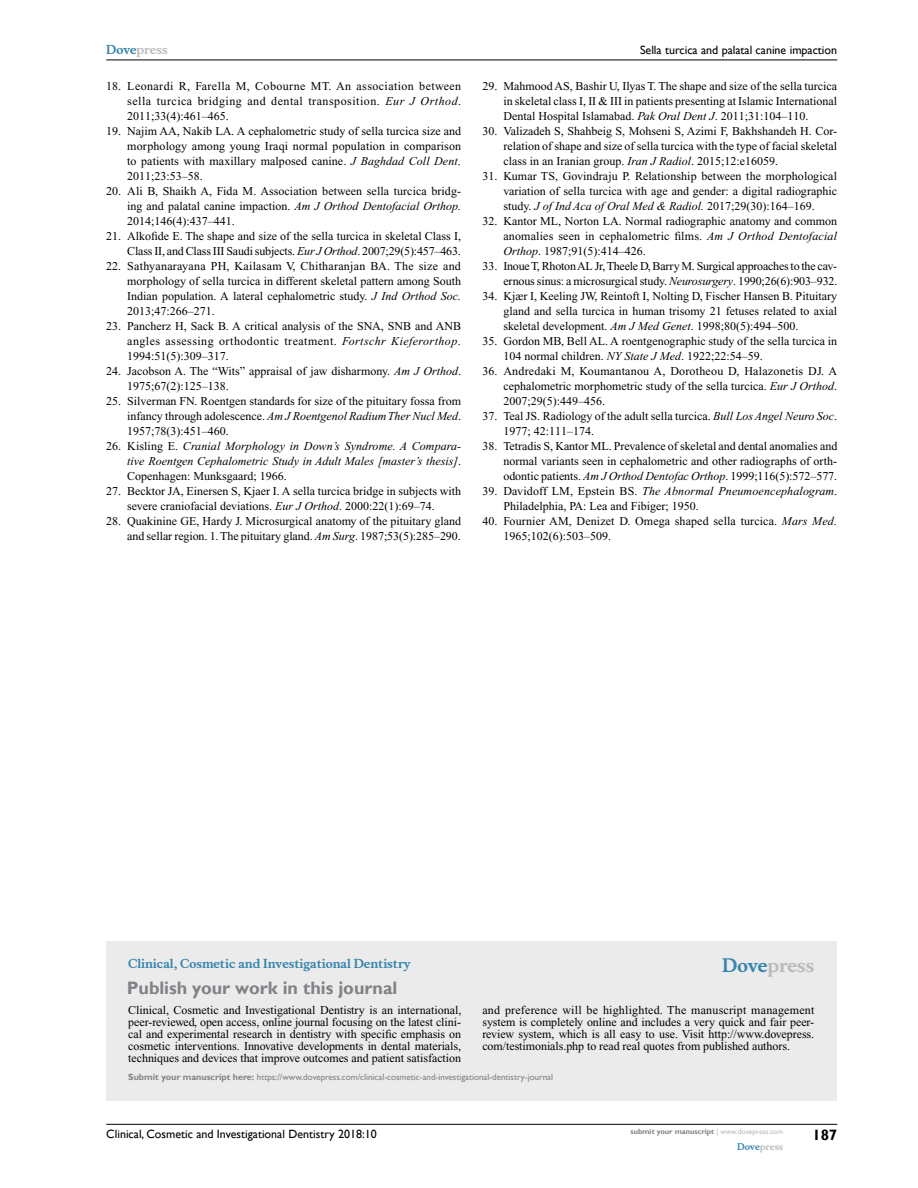
<style>
.page{position:relative;width:918px;height:1188px;background:#fff}
.page>*{position:absolute;margin:0;border:0;box-sizing:border-box;transform-origin:0 0}
.t1{font:700 18px "Gill Sans";color:#808285}
.t2{font:700 18px "Musee";color:#b8babc}
.t3{font:700 15px "Gill Sans";color:#000}
.t4{font:12px/15px "Times New Roman";color:#000;text-align:justify}
.t5{font:italic 12px/15px "Times New Roman";color:#000;text-align:justify}
.t6{font:12px/15px "Times New Roman";letter-spacing:-.02em;color:#000;text-align:right}
.t7{font:12px "Gill Sans";color:#000}
.t8{font:700 12px "Musee";color:#3785ad}
.t9{font:700 12px "Musee";color:#b8babc}
.t10{font:9px "Gill Sans";color:#808285}
.t11{font:700 9px "Musee";color:#b8babc}
.t12{font:700 7.5px "Gill Sans";color:#808285}
.s1{color:#3785ad}
.s2{font-style:italic}
.s3{font-style:normal}
.s4{font-weight:700}
.s5{font-weight:400;color:#b8babc}
</style>
<div class="page">
<div style="left:106px;top:941px;width:731px;height:159px;background:#ebebec"></div>
<hr style="left:106px;top:1124px;width:731px;height:1px;background:#000">
<hr style="left:106px;top:60px;width:731px;height:1px;background:#000">
<p class="t9" style="left:106px;top:43px;width:63px"><span class="s1">Dove</span>press</p>
<p class="t4" style="left:127px;top:79px;width:336px;text-indent:-21px">18. Leonardi R, Farella M, Cobourne MT. An association between sella turcica bridging and dental transposition. <span class="s2">Eur J Orthod</span>.<br>2011;33(4):461–465.</p>
<p class="t4" style="left:127px;top:124px;width:335px;text-indent:-21px">19. Najim AA, Nakib LA. A cephalometric study of sella turcica size and morphology among young Iraqi normal population in comparison to patients with maxillary malposed canine. <span class="s2">J Baghdad Coll Dent</span>.<br>2011;23:53–58.</p>
<p class="t4" style="left:127px;top:184px;width:335px;text-indent:-21px">20. Ali B, Shaikh A, Fida M. Association between sella turcica bridg&shy;ing and palatal canine impaction. <span class="s2">Am J Orthod Dentofacial Orthop.<br></span>2014;146(4):437–441.</p>
<p class="t4" style="left:106px;top:229px;width:356px;text-align:right">21. Alkofide E. The shape and size of the sella turcica in skeletal Class I,<br>Class II, and Class III Saudi subjects. <span class="s2">Eur J Orthod</span>. 2007;29(5):457–463.</p>
<p class="t4" style="left:127px;top:259px;width:335px;text-indent:-21px">22. Sathyanarayana PH, Kailasam V, Chitharanjan BA. The size and morphology of sella turcica in different skeletal pattern among South Indian population. A lateral cephalometric study. <span class="s2">J Ind Orthod Soc.<br></span>2013;47:266–271.</p>
<p class="t4" style="left:127px;top:319px;width:335px;text-indent:-21px">23. Pancherz H, Sack B. A critical analysis of the SNA, SNB and ANB angles assessing orthodontic treatment. <span class="s2">Fortschr Kieferorthop</span>.<br>1994:51(5):309–317.</p>
<p class="t4" style="left:127px;top:364px;width:335px;text-indent:-21px">24. Jacobson A. The “Wits” appraisal of jaw disharmony. <span class="s2">Am J Orthod</span>.<br>1975;67(2):125–138.</p>
<p class="t4" style="left:127px;top:394px;width:335px;text-indent:-21px">25. Silverman FN. Roentgen standards for size of the pituitary fossa from infancy through adolescence. <span class="s2">Am J Roentgenol Radium Ther Nucl Med</span>.<br>1957;78(3):451–460.</p>
<p class="t5" style="left:127px;top:439px;width:335px;text-indent:-21px"><span class="s3">26. Kisling E.</span> Cranial Morphology in Down’s Syndrome. A Compara&shy;tive Roentgen Cephalometric Study in Adult Males [master’s thesis]<span class="s3">.<br>Copenhagen: Munksgaard; 1966.</span></p>
<p class="t4" style="left:106px;top:484px;width:356px;text-align:center">27. Becktor JA, Einersen S, Kjaer I. A sella turcica bridge in subjects with severe craniofacial deviations. <span class="s2">Eur J Orthod</span>. 2000:22(1):69–74.</p>
<p class="t4" style="left:106px;top:514px;width:356px;text-align:right">28. Quakinine GE, Hardy J. Microsurgical anatomy of the pituitary gland and sellar region. 1. The pituitary gland. <span class="s2">Am Surg</span>. 1987;53(5):285–290.</p>
<p class="t7" style="left:640px;top:43px;width:199px">Sella turcica and palatal canine impaction</p>
<p class="t4" style="left:503px;top:79px;width:335px;text-indent:-21px">29. Mahmood AS, Bashir U, Ilyas T. The shape and size of the sella turcica in skeletal class I, II &amp; III in patients presenting at Islamic International Dental Hospital Islamabad. <span class="s2">Pak Oral Dent J</span>. 2011;31:104–110.</p>
<p class="t4" style="left:503px;top:124px;width:335px;text-indent:-21px">30. Valizadeh S, Shahbeig S, Mohseni S, Azimi F, Bakhshandeh H. Cor&shy;relation of shape and size of sella turcica with the type of facial skeletal class in an Iranian group. <span class="s2">Iran J Radiol</span>. 2015;12:e16059.</p>
<p class="t4" style="left:503px;top:169px;width:335px;text-indent:-21px">31. Kumar TS, Govindraju P. Relationship between the morphological variation of sella turcica with age and gender: a digital radiographic study. <span class="s2">J of Ind Aca of Oral Med &amp; Radiol.</span> 2017;29(30):164–169.</p>
<p class="t4" style="left:503px;top:214px;width:335px;text-indent:-21px">32. Kantor ML, Norton LA. Normal radiographic anatomy and common anomalies seen in cephalometric films. <span class="s2">Am J Orthod Dentofacial Orthop</span>. 1987;91(5):414–426.</p>
<p class="t6" style="left:482px;top:259px;width:357px">33. Inoue T, Rhoton AL Jr, Theele D, Barry M. Surgical approaches to the cav&shy;ernous sinus: a microsurgical study. <span class="s2">Neurosurgery</span>. 1990;26(6):903–932.</p>
<p class="t4" style="left:503px;top:289px;width:335px;text-indent:-21px">34. Kjær I, Keeling JW, Reintoft I, Nolting D, Fischer Hansen B. Pituitary gland and sella turcica in human trisomy 21 fetuses related to axial skeletal development. <span class="s2">Am J Med Genet</span>. 1998;80(5):494–500.</p>
<p class="t4" style="left:503px;top:334px;width:335px;text-indent:-21px">35. Gordon MB, Bell AL. A roentgenographic study of the sella turcica in<br>104 normal children. <span class="s2">NY State J Med</span>. 1922;22:54–59.</p>
<p class="t4" style="left:503px;top:364px;width:335px;text-indent:-21px">36. Andredaki M, Koumantanou A, Dorotheou D, Halazonetis DJ. A cephalometric morphometric study of the sella turcica. <span class="s2">Eur J Orthod</span>.<br>2007;29(5):449–456.</p>
<p class="t4" style="left:503px;top:409px;width:335px;text-indent:-21px">37. Teal JS. Radiology of the adult sella turcica. <span class="s2">Bull Los Angel Neuro Soc</span>.<br>1977; 42:111–174.</p>
<p class="t4" style="left:503px;top:439px;width:335px;text-indent:-21px">38. Tetradis S, Kantor ML. Prevalence of skeletal and dental anomalies and normal variants seen in cephalometric and other radiographs of orth&shy;odontic patients. <span class="s2">Am J Orthod Dentofac Orthop</span>. 1999;116(5):572–577.</p>
<p class="t4" style="left:503px;top:484px;width:335px;text-indent:-21px">39. Davidoff LM, Epstein BS. <span class="s2">The Abnormal Pneumoencephalogram</span>.<br>Philadelphia, PA: Lea and Fibiger; 1950.</p>
<p class="t4" style="left:503px;top:514px;width:335px;text-indent:-21px">40. Fournier AM, Denizet D. Omega shaped sella turcica. <span class="s2">Mars Med</span>.<br>1965;102(6):503–509.</p>
<p class="t8" style="left:128px;top:956px;width:284px">Clinical, Cosmetic and Investigational Dentistry</p>
<h1 class="t1" style="left:127px;top:977px;width:272px">Publish your work in this journal</h1>
<h1 class="t2" style="left:722px;top:955px;width:94px"><span class="s1">Dove</span>press</h1>
<p class="t4" style="left:128px;top:1004px;width:335px;line-height:12px">Clinical, Cosmetic and Investigational Dentistry is an international, peer-reviewed, open access, online journal focusing on the latest clini&shy;cal and experimental research in dentistry with specific emphasis on cosmetic interventions. Innovative developments in dental materials, techniques and devices that improve outcomes and patient satisfaction</p>
<p class="t4" style="left:482px;top:1004px;width:334px;line-height:12px">and preference will be highlighted. The manuscript management system is completely online and includes a very quick and fair peer&shy;review system, which is all easy to use. Visit http://www.dovepress. com/testimonials.php to read real quotes from published authors.</p>
<p class="t10" style="left:128px;top:1072px;width:426px"><span class="s4">Submit your manuscript here:</span> https://www.dovepress.com/clinical-cosmetic-and-investigational-dentistry-journal</p>
<p class="t7" style="left:106px;top:1127px;width:272px">Clinical, Cosmetic and Investigational Dentistry 2018:10</p>
<p class="t12" style="left:631px;top:1127px;width:154px">submit your manuscript <span class="s5">| www.dovepress.com</span></p>
<p class="t11" style="left:737px;top:1141px;width:48px"><span class="s1">Dove</span>press</p>
<p class="t3" style="left:812px;top:1126px;width:26px">187</p>
</div>
